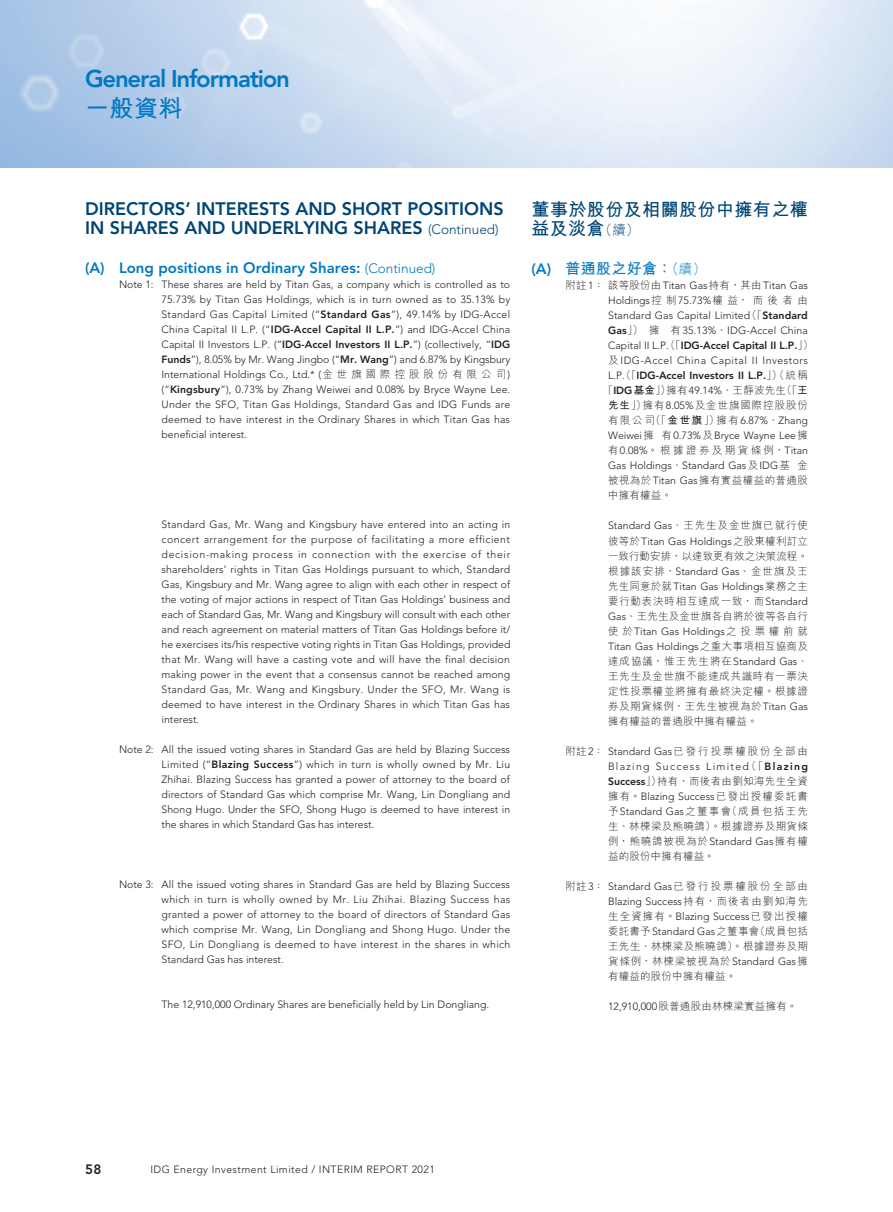
<style>
.page{position:relative;width:893px;height:1212px;background:#fff}
.page>*{position:absolute;margin:0;border:0;box-sizing:border-box;transform-origin:0 0}
.t1{font:800 24px "Avenir LT Std";letter-spacing:-.05em;color:#0079c2}
.t2{font:700 24px "M Hei HK";color:#0079c2}
._01_H1_E{font:800 18px/19.5px "Avenir LT Std";color:#004574}
._001_H1_C{font:700 18px/19.5px "M Hei HK";letter-spacing:.025em;color:#004574}
._02_H2_E{font:800 15px "Avenir LT Std";color:#0079c2}
._002_H2_C{font:700 15px "M Hei HK";letter-spacing:.02em;color:#0079c2}
.t3{font:800 13.5px "Avenir LT Std";color:#231f20}
._06_Notes_E{font:300 10.5px/15px "Avenir LT Std";color:#231f20;text-align:justify}
._006_Notes_C{font:300 10.5px/15px "M Hei HK";letter-spacing:.035em;color:#231f20;text-align:justify}
._006_Notes_C-2{font:300 10.5px "Avenir LT Std";letter-spacing:.01em;color:#231f20}
._006_Notes_C-3{font:800 10.5px "Avenir LT Std";color:#231f20}
._06_Notes_E-2{font:300 10.5px "Avenir LT Std";letter-spacing:.04em;color:#231f20}
._006_Notes_C-4{font:300 10.5px "Avenir LT Std";letter-spacing:.05em;color:#231f20}
._006_Notes_C-5{font:300 10.5px "M Hei HK";letter-spacing:.23em;color:#231f20}
._006_Notes_C-6{font:300 10.5px "M Hei HK";letter-spacing:.085em;color:#231f20}
.s1{font-weight:300;font-size:13.5px}
.s2{font-weight:800}
.s3{font-family:"M Hei HK"}
.s4{font-family:"Avenir LT Std";font-weight:800}
.s5{font-weight:300}
.s6{font-family:"M Hei HK";font-weight:300}
.s7{font-weight:700}
.s8{font-family:"Avenir LT Std"}
</style>
<div class="page">
<p class="t1" style="left:85px;top:65px;width:207px">General Information</p>
<p class="t2" style="left:85px;top:91px;width:99px">一般資料</p>
<p class="_01_H1_E" style="left:85px;top:199px;width:420px">DIRECTORS’ INTERESTS AND SHORT POSITIONS<br>IN SHARES AND UNDERLYING SHARES <span class="s1">(Continued)</span></p>
<p class="_02_H2_E" style="left:85px;top:259px;width:352px">(A) Long positions in Ordinary Shares: <span class="s1">(Continued)</span></p>
<p class="_06_Notes_E" style="left:162px;top:277px;width:350px;text-indent:-43px">Note 1: These shares are held by Titan Gas, a company which is controlled as to 75.73% by Titan Gas Holdings, which is in turn owned as to 35.13% by Standard Gas Capital Limited (“<span class="s2">Standard Gas</span>”), 49.14% by IDG-Accel China Capital II L.P. (“<span class="s2">IDG-Accel Capital II L.P.</span>”) and IDG-Accel China Capital II Investors L.P. (“<span class="s2">IDG-Accel Investors II L.P.</span>”) (collectively, “<span class="s2">IDG Funds</span>”), 8.05% by Mr. Wang Jingbo (“<span class="s2">Mr. Wang</span>”) and 6.87% by Kingsbury International Holdings Co., Ltd.* (<span class="s3">金世旗國際控股股份有限公司</span>) (“<span class="s2">Kingsbury</span>”), 0.73% by Zhang Weiwei and 0.08% by Bryce Wayne Lee.<br>Under the SFO, Titan Gas Holdings, Standard Gas and IDG Funds are deemed to have interest in the Ordinary Shares in which Titan Gas has beneficial interest.</p>
<p class="_06_Notes_E" style="left:162px;top:517px;width:350px">Standard Gas, Mr. Wang and Kingsbury have entered into an acting in concert arrangement for the purpose of facilitating a more efficient decision-making process in connection with the exercise of their shareholders’ rights in Titan Gas Holdings pursuant to which, Standard Gas, Kingsbury and Mr. Wang agree to align with each other in respect of the voting of major actions in respect of Titan Gas Holdings’ business and each of Standard Gas, Mr. Wang and Kingsbury will consult with each other and reach agreement on material matters of Titan Gas Holdings before it/ he exercises its/his respective voting rights in Titan Gas Holdings, provided that Mr. Wang will have a casting vote and will have the final decision making power in the event that a consensus cannot be reached among Standard Gas, Mr. Wang and Kingsbury. Under the SFO, Mr. Wang is deemed to have interest in the Ordinary Shares in which Titan Gas has interest.</p>
<p class="_06_Notes_E" style="left:162px;top:742px;width:350px;text-indent:-43px">Note 2: All the issued voting shares in Standard Gas are held by Blazing Success Limited (“<span class="s2">Blazing Success</span>”) which in turn is wholly owned by Mr. Liu Zhihai. Blazing Success has granted a power of attorney to the board of directors of Standard Gas which comprise Mr. Wang, Lin Dongliang and Shong Hugo. Under the SFO, Shong Hugo is deemed to have interest in the shares in which Standard Gas has interest.</p>
<p class="_06_Notes_E" style="left:162px;top:877px;width:350px;text-indent:-43px">Note 3: All the issued voting shares in Standard Gas are held by Blazing Success which in turn is wholly owned by Mr. Liu Zhihai. Blazing Success has granted a power of attorney to the board of directors of Standard Gas which comprise Mr. Wang, Lin Dongliang and Shong Hugo. Under the SFO, Lin Dongliang is deemed to have interest in the shares in which Standard Gas has interest.</p>
<p class="_06_Notes_E" style="left:162px;top:997px;width:329px">The 12,910,000 Ordinary Shares are beneficially held by Lin Dongliang.</p>
<p class="_001_H1_C" style="left:531px;top:198px;width:278px">董事於股份及相關股份中擁有之權益及淡倉<span class="s1">（續）</span></p>
<p class="_002_H2_C" style="left:531px;top:258px;width:176px"><span class="s4">(A)</span> 普通股之好倉：<span class="s1">（續）</span></p>
<p class="_006_Notes_C-2" style="left:565px;top:280px;width:244px"><span class="s3">附註</span>1<span class="s3">：該等股份由</span>Titan Gas<span class="s3">持有，其由</span>Titan Gas</p>
<p class="_006_Notes_C-2" style="left:608px;top:295px;width:201px">Holdings<span class="s3">控制</span>75.73%<span class="s3">權益，而後者由</span></p>
<p class="_006_Notes_C-2" style="left:608px;top:310px;width:201px">Standard Gas Capital Limited<span class="s3">（「</span><span class="s2">Standard</span></p>
<p class="_006_Notes_C-2" style="left:608px;top:325px;width:201px"><span class="s2">Gas</span><span class="s3">」）擁 有</span>35.13%<span class="s3">、</span>IDG-Accel China</p>
<p class="_006_Notes_C-3" style="left:608px;top:340px;width:207px"><span class="s5">Capital II L.P</span><span class="s6">（</span><span class="s5">.</span><span class="s6">「</span>IDG-Accel Capital II L.P.<span class="s6">」）</span></p>
<p class="_006_Notes_C-4" style="left:608px;top:355px;width:201px"><span class="s3">及</span> IDG-Accel China Capital II Investors</p>
<p class="_006_Notes_C-3" style="left:608px;top:370px;width:201px"><span class="s5">L.P</span><span class="s6">（</span><span class="s5">.</span><span class="s6">「</span>IDG-Accel Investors II L.P.<span class="s6">」）（統稱</span></p>
<p class="_006_Notes_C" style="left:603px;top:383px;width:207px">「<span class="s4">IDG</span><span class="s7">基金</span>」）擁有<span class="s8">49.14%</span>、王靜波先生（「<span class="s7">王</span></p>
<p class="_006_Notes_C-6" style="left:608px;top:400px;width:201px"><span class="s7">先生</span>」）擁有<span class="s8">8.05%</span>及金世旗國際控股股份</p>
<p class="_006_Notes_C" style="left:608px;top:413px;width:201px">有限公司（「<span class="s7">金世旗</span>」）擁有<span class="s8">6.87%</span>、<span class="s8">Zhang</span></p>
<p class="_006_Notes_C-2" style="left:608px;top:430px;width:201px">Weiwei<span class="s3">擁 有</span>0.73%<span class="s3">及</span>Bryce Wayne Lee<span class="s3">擁</span></p>
<p class="_006_Notes_C-5" style="left:608px;top:445px;width:201px">有<span class="s8">0.08%</span>。根據證券及期貨條例，<span class="s8">Titan</span></p>
<p class="_006_Notes_C-2" style="left:608px;top:460px;width:201px">Gas Holdings<span class="s3">、</span>Standard Gas<span class="s3">及</span>IDG<span class="s3">基 金</span></p>
<p class="_006_Notes_C" style="left:608px;top:473px;width:201px">被視為於<span class="s8">Titan Gas</span>擁有實益權益的普通股</p>
<p class="_006_Notes_C" style="left:608px;top:488px;width:65px">中擁有權益。</p>
<p class="_006_Notes_C" style="left:608px;top:518px;width:201px"><span class="s8">Standard Gas</span>、王先生及金世旗已就行使彼等於<span class="s8">Titan Gas Holdings</span>之股東權利訂立一致行動安排，以達致更有效之決策流程。根據該安排，<span class="s8">Standard Gas</span>、金世旗及王先生同意於就<span class="s8">Titan Gas Holdings</span>業務之主要行動表決時相互達成一致，而<span class="s8">Standard Gas</span>、王先生及金世旗各自將於彼等各自行使於<span class="s8">Titan Gas Holdings</span>之投票權前就<span class="s8">Titan Gas Holdings</span>之重大事項相互協商及達成協議，惟王先生將在<span class="s8">Standard Gas</span>、王先生及金世旗不能達成共識時有一票決定性投票權並將擁有最終決定權。根據證券及期貨條例，王先生被視為於<span class="s8">Titan Gas</span>擁有權益的普通股中擁有權益。</p>
<p class="_006_Notes_C" style="left:608px;top:743px;width:201px;text-indent:-43px">附註<span class="s8">2</span>： <span class="s8">Standard Gas</span>已發行投票權股份全部由<span class="s8">Blazing Success Limited</span>（「<span class="s4">Blazing Success</span>」）持有，而後者由劉知海先生全資擁有。<span class="s8">Blazing Success</span>已發出授權委託書予<span class="s8">Standard Gas</span>之董事會（成員包括王先生、林棟梁及熊曉鴿）。根據證券及期貨條例，熊曉鴿被視為於<span class="s8">Standard Gas</span>擁有權益的股份中擁有權益。</p>
<p class="_006_Notes_C" style="left:608px;top:878px;width:201px;text-indent:-43px">附註<span class="s8">3</span>： <span class="s8">Standard Gas</span>已發行投票權股份全部由<span class="s8">Blazing Success</span>持有，而後者由劉知海先生全資擁有。<span class="s8">Blazing Success</span>已發出授權委託書予<span class="s8">Standard Gas</span>之董事會（成員包括王先生、林棟梁及熊曉鴿）。根據證券及期貨條例，林棟梁被視為於<span class="s8">Standard Gas</span>擁有權益的股份中擁有權益。</p>
<p class="_006_Notes_C" style="left:608px;top:998px;width:191px"><span class="s8">12,910,000</span>股普通股由林棟梁實益擁有。</p>
<p class="t3" style="left:85px;top:1161px;width:18px">58</p>
<p class="_06_Notes_E-2" style="left:150px;top:1163px;width:286px">IDG Energy Investment Limited / INTERIM REPORT 2021</p>
</div>
